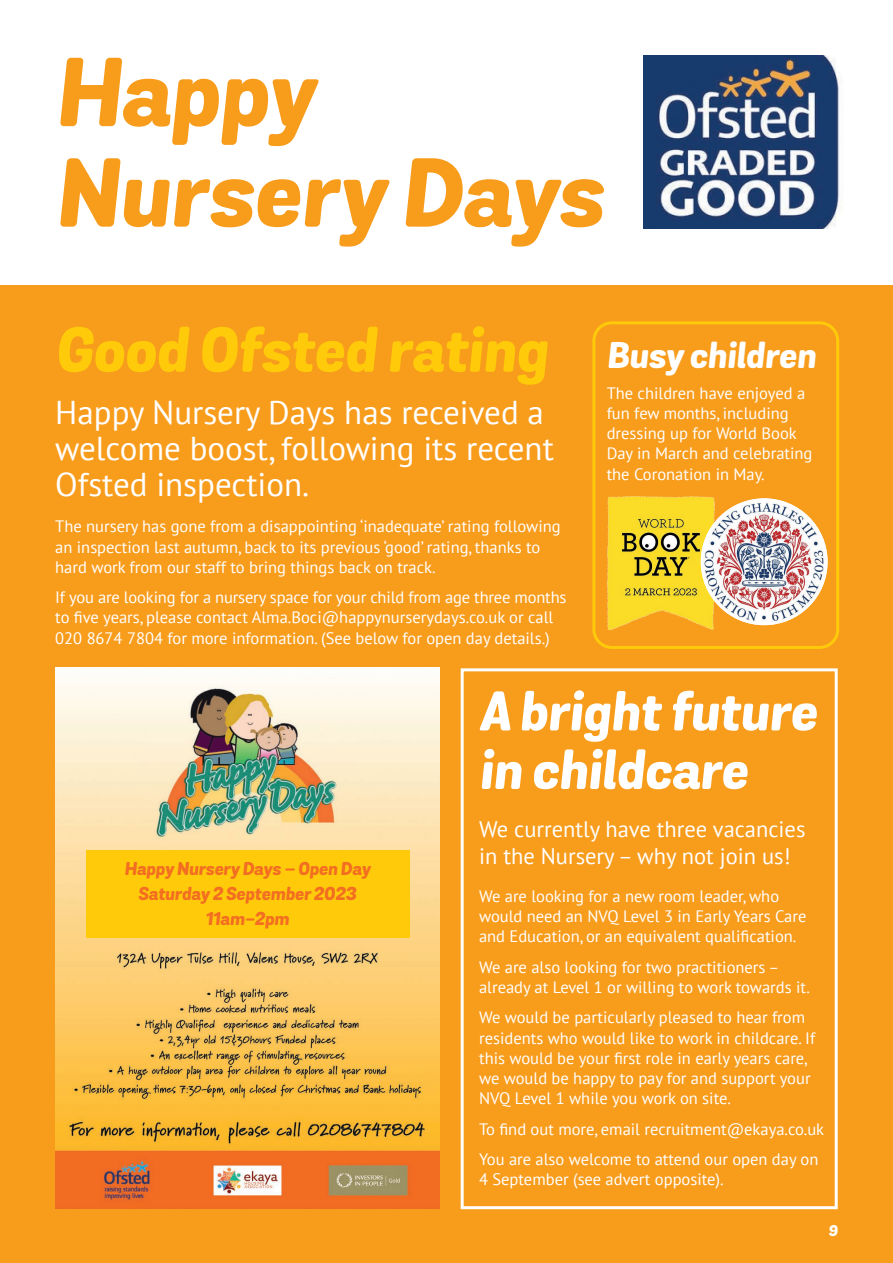
<style>
.page{position:relative;width:893px;height:1263px;background:#fff}
.page>*{position:absolute;margin:0;border:0;box-sizing:border-box;transform-origin:0 0}
.Heading_large_Grota{font:italic 800 94.5px/100.5px "Grota Sans Alt Rd";color:#f89c1c}
.Heading_medium_Grota{font:italic 800 61.5px "Grota Sans Alt Rd";color:#feca0a}
.Heading_medium_Grota-2{font:italic 800 54px/58.5px "Grota Sans Alt Rd";color:#fff}
.Heading_medium_Grota-3{font:italic 800 36px "Grota Sans Alt Rd";color:#fff}
.Intro_medium{font:33px/36px "PT Sans";color:#fff}
.Intro_small{font:22.5px/26.2px "PT Sans";color:#fff}
.Xhead{font:italic 800 18px "Grota Sans Alt Rd";color:#f36e21}
.Body_text{font:16.5px/20.2px "PT Sans";color:#fff}
.folio_left{font:italic 800 15px "Grota Sans Alt Rd";color:#fff}
</style>
<div class="page">
<div style="left:0;top:286px;width:893px;height:977px;background:#f89c1c"></div>
<div style="left:461px;top:668px;width:377px;height:541px;border:3px solid #fff"></div>
<img style="left:643px;top:55px;width:199px;height:174px">
<img style="left:606px;top:496px;width:158px;height:135px">
<img style="left:701px;top:498px;width:127px;height:127px;border-radius:63px">
<div style="left:592px;top:321px;width:247px;height:328px;border:3px solid #feca0a;border-radius:18px"></div>
<img style="left:55px;top:667px;width:384px;height:542px">
<div style="left:87px;top:850px;width:323px;height:88px;background:#feca0a"></div>
<p class="Heading_large_Grota" style="left:55px;top:49px;width:549px">Happy<br>Nursery Days</p>
<p class="Heading_medium_Grota" style="left:55px;top:312px;width:494px">Good Ofsted rating</p>
<p class="Intro_medium" style="left:55px;top:394px;width:500px">Happy Nursery Days has received a welcome boost, following its recent<br>Ofsted inspection.</p>
<p class="Body_text" style="left:55px;top:516px;width:507px">The nursery has gone from a disappointing ‘inadequate’ rating following an inspection last autumn, back to its previous ‘good’ rating, thanks to hard work from our staff to bring things back on track.</p>
<p class="Body_text" style="left:55px;top:587px;width:513px">If you are looking for a nursery space for your child from age three months to five years, please contact Alma.Boci@happynurserydays.co.uk or call<br>020 8674 7804 for more information. (See below for open day details.)</p>
<p class="Heading_medium_Grota-3" style="left:607px;top:333px;width:211px">Busy children</p>
<p class="Body_text" style="left:607px;top:382px;width:207px">The children have enjoyed a fun few months, including dressing up for World Book<br>Day in March and celebrating the Coronation in May.</p>
<p class="Xhead" style="left:124px;top:858px;width:248px">Happy Nursery Days – Open Day</p>
<p class="Xhead" style="left:138px;top:883px;width:220px">Saturday 2 September 2023</p>
<p class="Xhead" style="left:206px;top:907px;width:85px">11am-2pm</p>
<p class="Heading_medium_Grota-2" style="left:479px;top:686px;width:339px">A bright future in childcare</p>
<p class="Intro_small" style="left:479px;top:816px;width:328px">We currently have three vacancies in the Nursery – why not join us!</p>
<p class="Body_text" style="left:479px;top:885px;width:329px">We are looking for a new room leader, who would need an NVQ Level 3 in Early Years Care and Education, or an equivalent qualification.</p>
<p class="Body_text" style="left:479px;top:956px;width:332px">We are also looking for two practitioners – already at Level 1 or willing to work towards it.</p>
<p class="Body_text" style="left:479px;top:1007px;width:338px">We would be particularly pleased to hear from residents who would like to work in childcare. If this would be your first role in early years care, we would be happy to pay for and support your NVQ Level 1 while you work on site.</p>
<p class="Body_text" style="left:479px;top:1118px;width:347px">To find out more, email recruitment@ekaya.co.uk</p>
<p class="Body_text" style="left:479px;top:1149px;width:341px">You are also welcome to attend our open day on<br>4 September (see advert opposite).</p>
<p class="folio_left" style="left:829px;top:1221px;width:11px">9</p>
</div>
